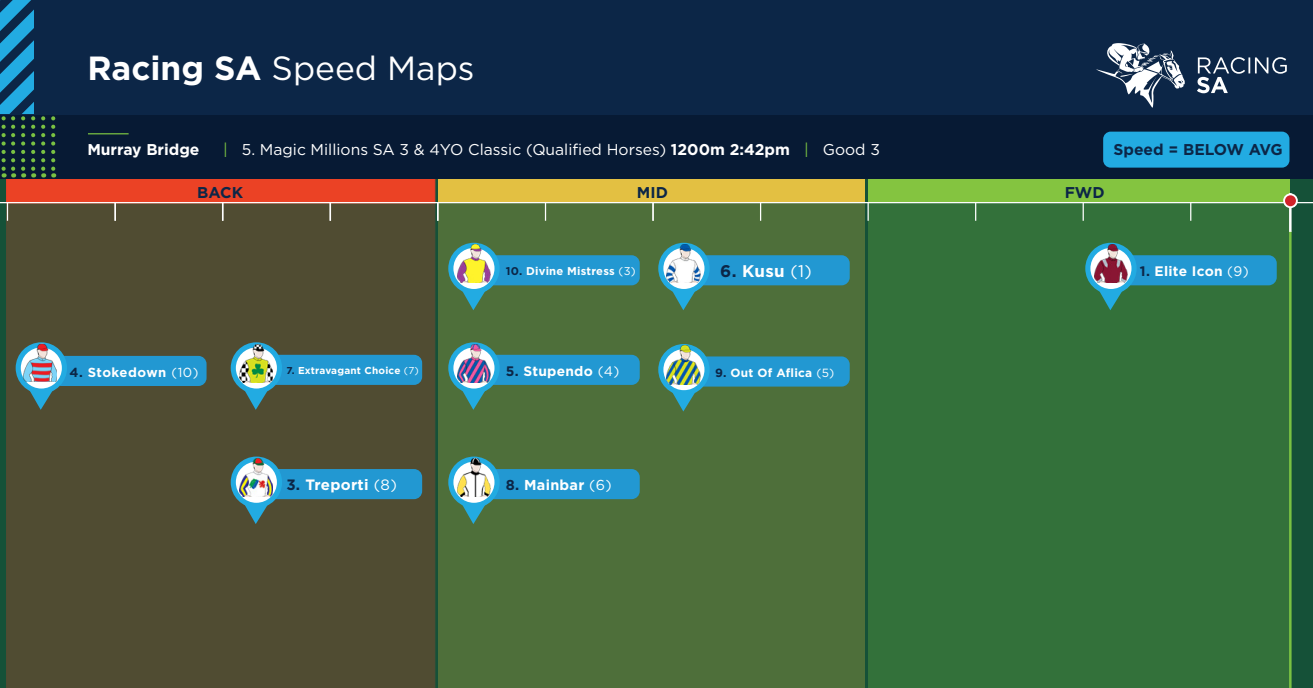
<style>
.page{position:relative;width:1313px;height:688px;background:#fff}
.page>*{position:absolute;margin:0;border:0;box-sizing:border-box;transform-origin:0 0}
.t1{font:33.5px "Gotham HTF";color:#fff}
.t2{font:700 16.88px "Gotham HTF";color:#fff}
.t3{font:15.62px "Gotham";color:#fff}
.t4{font:700 15.62px "Gotham HTF";color:#0c2647}
.t5{font:700 15.62px "Gotham HTF";color:#fff}
.t6{font:700 15px "Gotham HTF";letter-spacing:.02em;color:#fff}
.t7{font:700 14.38px "Gotham HTF";letter-spacing:.02em;color:#fff}
.t8{font:700 13.75px "Gotham HTF";letter-spacing:.02em;color:#fff}
.t9{font:700 13.12px "Gotham HTF";letter-spacing:.035em;color:#fff}
.t10{font:700 11.88px "Gotham HTF";letter-spacing:.02em;color:#fff}
.t11{font:700 11.25px "Gotham HTF";letter-spacing:.02em;color:#fff}
.t12{font:700 10px "Gotham HTF";letter-spacing:.02em;color:#fff}
.s1{font-weight:700}
.s2{font-family:"Gotham HTF";color:#79c142}
.s3{font-family:"Gotham HTF"}
.s4{font-family:"Gotham HTF";font-weight:700}
.s5{color:#0c2647}
.s6{font-family:"Gotham";font-weight:400}
</style>
<div class="page">
<div style="left:0;top:149px;width:1312px;height:539px;background:#155138"></div>
<div style="left:6px;top:203px;width:429px;height:485px;background:#504c32"></div>
<div style="left:6px;top:178px;width:429px;height:25px;background:#eb4225;border:1px solid #eb3e26"></div>
<div style="left:438px;top:178px;width:426px;height:25px;background:#e3c042"></div>
<div style="left:868px;top:178px;width:422px;height:25px;background:#84c440"></div>
<div style="left:438px;top:203px;width:426px;height:485px;background:#4e6f3a"></div>
<div style="left:868px;top:200px;width:422px;height:488px;background:#33713a"></div>
<div style="left:0;top:0;width:1312px;height:178px;background:#0c2647"></div>
<hr style="left:0;top:202px;width:1312px;height:1px;background:#fff">
<div style="left:0;top:115px;width:1312px;height:63px;background:#071a34"></div>
<svg style="left:545px;top:203px;width:1px;height:18px"></svg>
<hr style="left:88px;top:133px;width:41px;height:1px;background:#79c142">
<svg style="left:1197px;top:57px;width:89px;height:36px"></svg>
<svg style="left:1096px;top:43px;width:88px;height:65px"></svg>
<svg style="left:652px;top:203px;width:1px;height:18px"></svg>
<svg style="left:760px;top:203px;width:1px;height:18px"></svg>
<svg style="left:867px;top:203px;width:1px;height:18px"></svg>
<svg style="left:975px;top:203px;width:1px;height:18px"></svg>
<svg style="left:1082px;top:203px;width:1px;height:18px"></svg>
<svg style="left:1190px;top:203px;width:1px;height:18px"></svg>
<svg style="left:41px;top:116px;width:4px;height:61px"></svg>
<svg style="left:51px;top:116px;width:4px;height:61px"></svg>
<svg style="left:0;top:0;width:35px;height:177px"></svg>
<hr style="left:1289px;top:231px;width:2px;height:457px;background:#79c142">
<hr style="left:1289px;top:193px;width:2px;height:39px;background:#fff">
<div style="left:1284px;top:194px;width:12px;height:13px;background:#d1232a;border-radius:50%"></div>
<div style="left:1283px;top:193px;width:14px;height:15px;border:2px solid #fff;border-radius:50%"></div>
<svg style="left:7px;top:203px;width:1px;height:18px"></svg>
<svg style="left:114px;top:203px;width:2px;height:18px"></svg>
<svg style="left:222px;top:203px;width:1px;height:18px"></svg>
<svg style="left:329px;top:203px;width:2px;height:18px"></svg>
<svg style="left:437px;top:203px;width:1px;height:18px"></svg>
<svg style="left:16px;top:342px;width:190px;height:68px;background:#40717b"></svg>
<img style="left:23px;top:343px;width:34px;height:38px">
<svg style="left:658px;top:344px;width:191px;height:67px"></svg>
<img style="left:667px;top:346px;width:33px;height:38px">
<svg style="left:658px;top:243px;width:191px;height:67px"></svg>
<img style="left:667px;top:245px;width:33px;height:38px">
<svg style="left:231px;top:342px;width:191px;height:68px;background:#3f717a"></svg>
<img style="left:239px;top:344px;width:34px;height:38px">
<svg style="left:231px;top:456px;width:191px;height:68px;background:#40717b"></svg>
<img style="left:239px;top:458px;width:34px;height:38px">
<svg style="left:448px;top:342px;width:192px;height:68px"></svg>
<img style="left:457px;top:344px;width:33px;height:38px">
<svg style="left:448px;top:456px;width:192px;height:68px"></svg>
<img style="left:457px;top:458px;width:33px;height:38px">
<svg style="left:448px;top:243px;width:192px;height:67px"></svg>
<img style="left:457px;top:245px;width:33px;height:38px">
<svg style="left:1085px;top:243px;width:191px;height:67px"></svg>
<img style="left:1094px;top:245px;width:33px;height:38px">
<div style="left:1103px;top:132px;width:186px;height:36px;background:#22abe2;border-radius:8px"></div>
<p class="t1" style="left:87px;top:49px;width:389px"><span class="s1">Racing SA</span> Speed Maps</p>
<p class="t5" style="left:87px;top:140px;width:114px">Murray Bridge</p>
<p class="t3" style="left:223px;top:141px;width:658px"><span class="s2">|</span> <span class="s3">5.</span> Magic Millions SA 3 &amp; 4YO Classic (Qualified Horses) <span class="s4">1200m 2:42pm</span> <span class="s2">|</span> Good 3</p>
<p class="t4" style="left:197px;top:184px;width:47px">BACK</p>
<p class="t4" style="left:637px;top:184px;width:33px">MID</p>
<p class="t4" style="left:1064px;top:184px;width:41px">FWD</p>
<p class="t4" style="left:1113px;top:141px;width:171px">Speed = BELOW AVG</p>
<p class="t2" style="left:720px;top:261px;width:93px"><span class="s5">6.</span> Kusu <span class="s6">(1)</span></p>
<p class="t11" style="left:506px;top:264px;width:131px"><span class="s5">10.</span> Divine Mistress <span class="s6">(3)</span></p>
<p class="t8" style="left:1139px;top:263px;width:110px"><span class="s5">1.</span> Elite Icon <span class="s6">(9)</span></p>
<p class="t8" style="left:506px;top:363px;width:115px"><span class="s5">5.</span> Stupendo <span class="s6">(4)</span></p>
<p class="t12" style="left:286px;top:364px;width:134px"><span class="s5">7.</span> Extravagant Choice <span class="s6">(7)</span></p>
<p class="t9" style="left:69px;top:364px;width:131px"><span class="s5">4.</span> Stokedown <span class="s6">(10)</span></p>
<p class="t10" style="left:715px;top:365px;width:121px"><span class="s5">9.</span> Out Of Aflica <span class="s6">(5)</span></p>
<p class="t6" style="left:286px;top:476px;width:112px"><span class="s5">3.</span> Treporti <span class="s6">(8)</span></p>
<p class="t7" style="left:506px;top:476px;width:107px"><span class="s5">8.</span> Mainbar <span class="s6">(6)</span></p>
</div>
